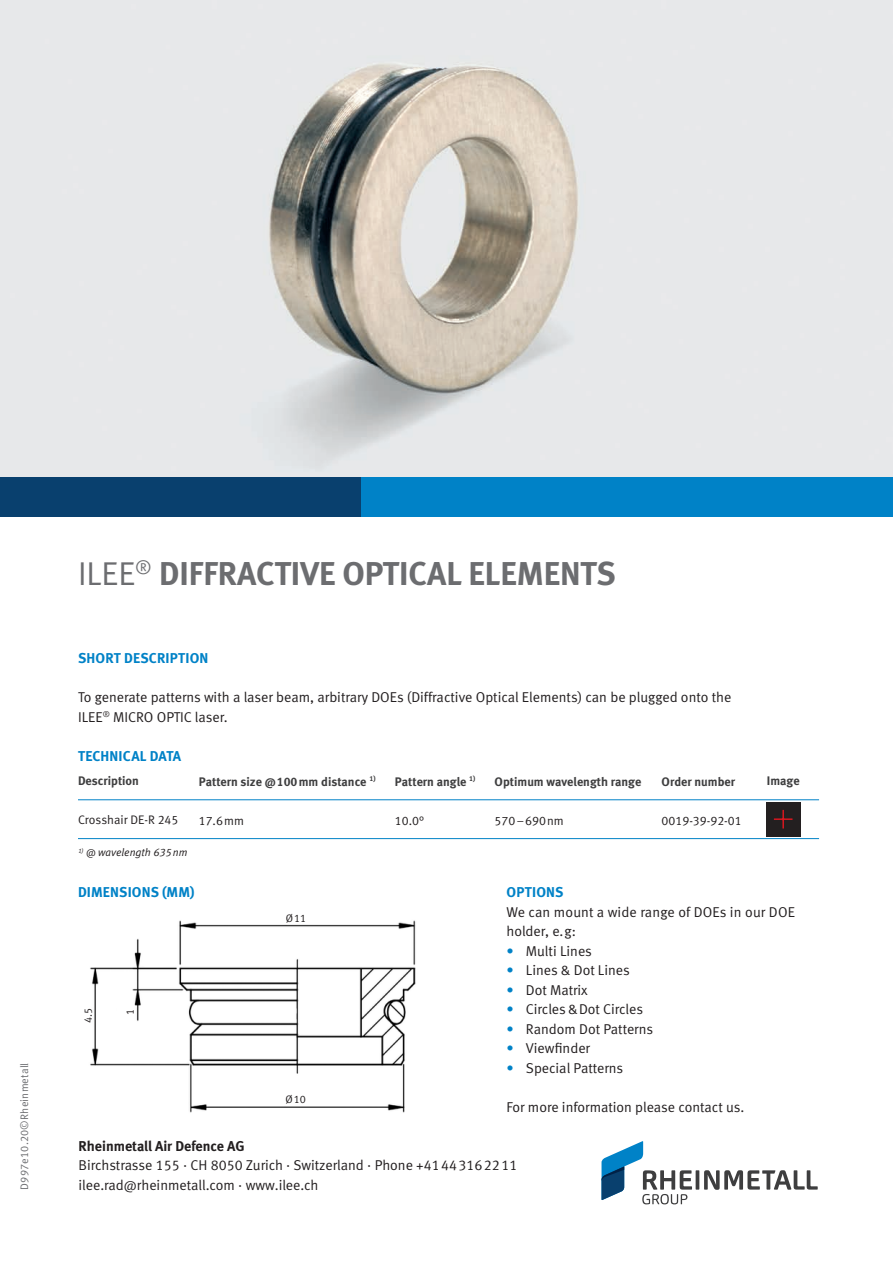
<style>
.page{position:relative;width:893px;height:1263px;background:#fff}
.page>*{position:absolute;margin:0;border:0;box-sizing:border-box;transform-origin:0 0}
.t1{font:33px "Meta Bold LF";color:#6c6d70}
.t2{font:14.25px/19.5px "Meta Normal LF";color:#231f20}
.t3{font:14.25px "Meta Bold LF";letter-spacing:.01em;color:#0082c7}
.t4{font:14.25px "Meta Bold LF";color:#231f20}
.t5{font:12.3px "Meta Bold LF";color:#3e3e3f}
.t6{font:12.3px "Meta Normal LF";color:#231f20}
.t7{font:10.8px "Meta Normal LF";letter-spacing:.02em;color:#6c6d70}
.t8{font:italic 10.8px "Meta Normal LF";color:#231f20}
.t9{font:10.8px "Meta Normal LF";letter-spacing:.05em;color:#231f20}
.t10{font:7.2px "Meta Bold LF";color:#3e3e3f}
.s1{font-family:"Meta Normal LF"}
.s2{color:#0082c7}
</style>
<div class="page">
<img style="left:0;top:0;width:893px;height:477px">
<div style="left:0;top:477px;width:436px;height:39px;background:#09406e"></div>
<div style="left:361px;top:477px;width:532px;height:39px;background:#0082c7"></div>
<svg style="left:601px;top:1141px;width:217px;height:63px"></svg>
<hr style="left:78px;top:838px;width:741px;height:1px;background:#0082c7">
<hr style="left:78px;top:799px;width:741px;height:1px;background:#0082c7">
<div style="left:766px;top:802px;width:34px;height:34px;background:#231f20"></div>
<svg style="left:774px;top:810px;width:18px;height:18px"></svg>
<img style="left:90px;top:920px;width:326px;height:193px">
<p class="t7" style="left:18px;top:1190px;width:128px;rotate:-90deg">D997e10.20©Rheinmetall</p>
<h1 class="t1" style="left:78px;top:554px;width:539px"><span class="s1">ILEE</span><sup>®</sup> DIFFRACTIVE OPTICAL ELEMENTS</h1>
<p class="t3" style="left:78px;top:650px;width:132px">SHORT DESCRIPTION</p>
<p class="t2" style="left:78px;top:687px;width:655px">To generate patterns with a laser beam, arbitrary DOEs (Diffractive Optical Elements) can be plugged onto the<br>ILEE<sup>®</sup> MICRO OPTIC laser.</p>
<p class="t3" style="left:78px;top:747px;width:105px">TECHNICAL DATA</p>
<p class="t5" style="left:78px;top:774px;width:62px">Description</p>
<p class="t6" style="left:78px;top:813px;width:102px">Crosshair DE-R 245</p>
<p class="t8" style="left:78px;top:846px;width:111px"><sup>1)</sup> @ wavelength 635nm</p>
<p class="t10" style="left:369px;top:775px;width:8px">1)</p>
<p class="t5" style="left:395px;top:774px;width:82px">Pattern angle <sup>1)</sup></p>
<p class="t6" style="left:395px;top:813px;width:31px">10.0°</p>
<p class="t5" style="left:495px;top:774px;width:148px">Optimum wavelength range</p>
<p class="t6" style="left:495px;top:813px;width:71px">570–690nm</p>
<p class="t5" style="left:662px;top:774px;width:75px">Order number</p>
<p class="t6" style="left:662px;top:813px;width:82px">0019-39-92-01</p>
<p class="t5" style="left:199px;top:774px;width:169px">Pattern size @100mm distance</p>
<p class="t5" style="left:767px;top:774px;width:34px">Image</p>
<p class="t6" style="left:199px;top:813px;width:47px">17.6mm</p>
<p class="t3" style="left:78px;top:884px;width:118px">DIMENSIONS (MM)</p>
<p class="t9" style="left:82px;top:1023px;width:17px;rotate:-90deg">4.5</p>
<p class="t9" style="left:124px;top:1015px;width:8px;rotate:-90deg">1</p>
<p class="t9" style="left:286px;top:912px;width:22px">Ø11</p>
<p class="t9" style="left:285px;top:1092px;width:22px">Ø10</p>
<p class="t3" style="left:506px;top:884px;width:59px">OPTIONS</p>
<p class="t2" style="left:506px;top:902px;width:290px">We can mount a wide range of DOEs in our DOE holder, e.g:</p>
<p class="t2" style="left:506px;top:941px;width:87px"><span class="s2">•</span> Multi Lines</p>
<p class="t2" style="left:506px;top:960px;width:125px"><span class="s2">•</span> Lines &amp; Dot Lines</p>
<p class="t2" style="left:506px;top:980px;width:83px"><span class="s2">•</span> Dot Matrix</p>
<p class="t2" style="left:506px;top:999px;width:138px"><span class="s2">•</span> Circles &amp;Dot Circles</p>
<p class="t2" style="left:506px;top:1019px;width:148px"><span class="s2">•</span> Random Dot Patterns</p>
<p class="t2" style="left:506px;top:1038px;width:85px"><span class="s2">•</span> Viewfinder</p>
<p class="t2" style="left:506px;top:1058px;width:118px"><span class="s2">•</span> Special Patterns</p>
<p class="t2" style="left:506px;top:1097px;width:239px">For more information please contact us.</p>
<p class="t4" style="left:79px;top:1137px;width:168px">Rheinmetall Air Defence AG</p>
<p class="t2" style="left:79px;top:1155px;width:440px">Birchstrasse 155 · CH 8050 Zurich · Switzerland · Phone +41443162211 ilee.rad@rheinmetall.com · www.ilee.ch</p>
</div>
